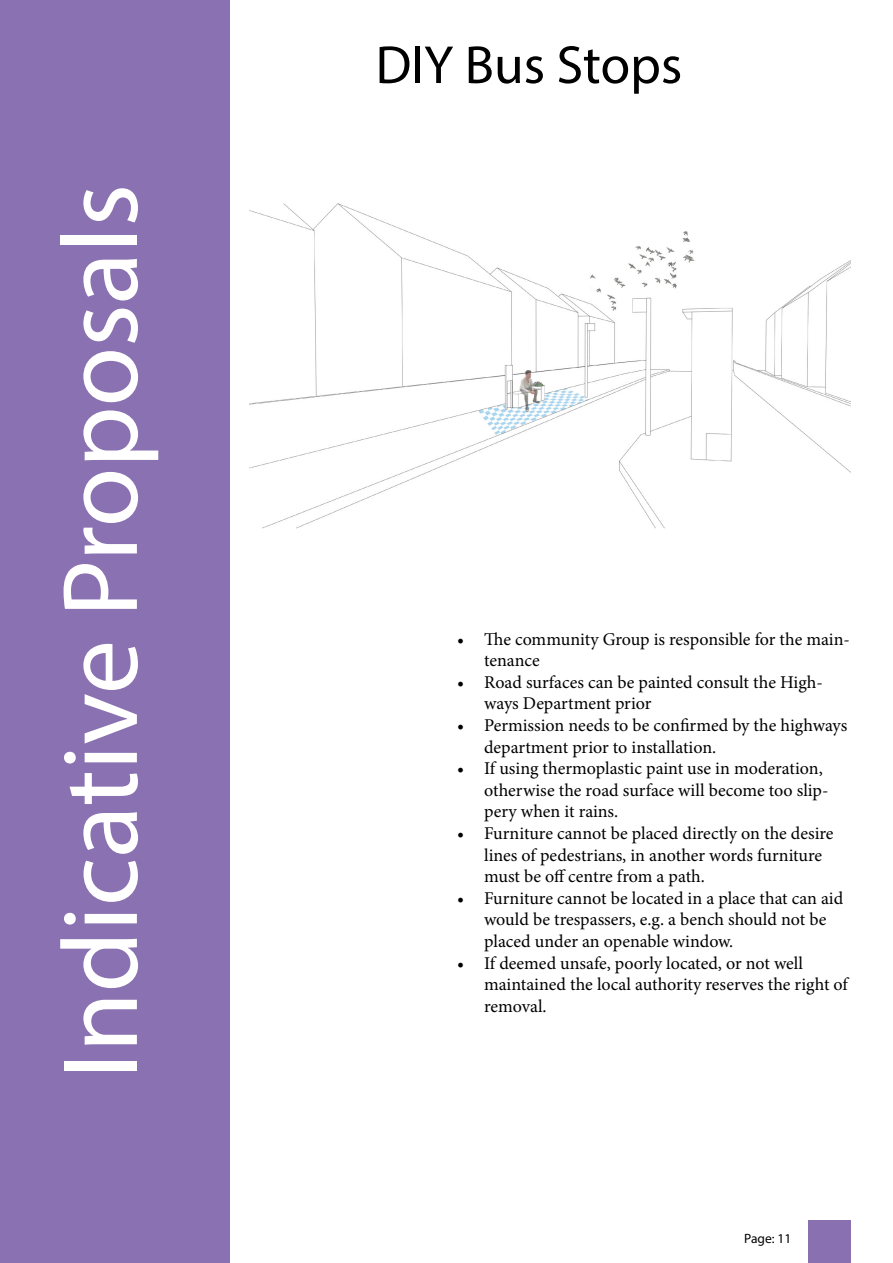
<style>
.page{position:relative;width:893px;height:1263px;background:#fff}
.page>*{position:absolute;margin:0;border:0;box-sizing:border-box;transform-origin:0 0}
.t1{font:108px "Myriad Pro";color:#fff}
.t2{font:54px "Myriad Pro";color:#000}
.t3{font:18px/21.6px "Minion Pro";color:#000}
.t4{font:13.5px "Myriad Pro";color:#000}
</style>
<div class="page">
<img style="left:250px;top:203px;width:600px;height:326px">
<div style="left:0;top:0;width:229px;height:1263px;background:#8a71b1"></div>
<div style="left:808px;top:1220px;width:42px;height:43px;background:#8971b1"></div>
<h1 class="t1" style="left:34px;top:1079px;width:896px;rotate:-90deg">Indicative Proposals</h1>
<h2 class="t2" style="left:375px;top:32px;width:308px">DIY Bus Stops</h2>
<p class="t3" style="left:484px;top:628px;width:367px;text-indent:-27px">• The community Group is responsible for the main&shy;tenance</p>
<p class="t3" style="left:484px;top:671px;width:340px;text-indent:-27px">• Road surfaces can be painted consult the High&shy;ways Department prior</p>
<p class="t3" style="left:484px;top:714px;width:365px;text-indent:-27px">• Permission needs to be confirmed by the highways department prior to installation.</p>
<p class="t3" style="left:484px;top:758px;width:346px;text-indent:-27px">• If using thermoplastic paint use in moderation, otherwise the road surface will become too slip&shy;pery when it rains.</p>
<p class="t3" style="left:484px;top:822px;width:351px;text-indent:-27px">• Furniture cannot be placed directly on the desire lines of pedestrians, in another words furniture must be off centre from a path.</p>
<p class="t3" style="left:484px;top:887px;width:361px;text-indent:-27px">• Furniture cannot be located in a place that can aid would be trespassers, e.g. a bench should not be placed under an openable window.</p>
<p class="t3" style="left:484px;top:952px;width:365px;text-indent:-27px">• If deemed unsafe, poorly located, or not well maintained the local authority reserves the right of removal.</p>
<p class="t4" style="left:744px;top:1230px;width:49px">Page: 11</p>
</div>
